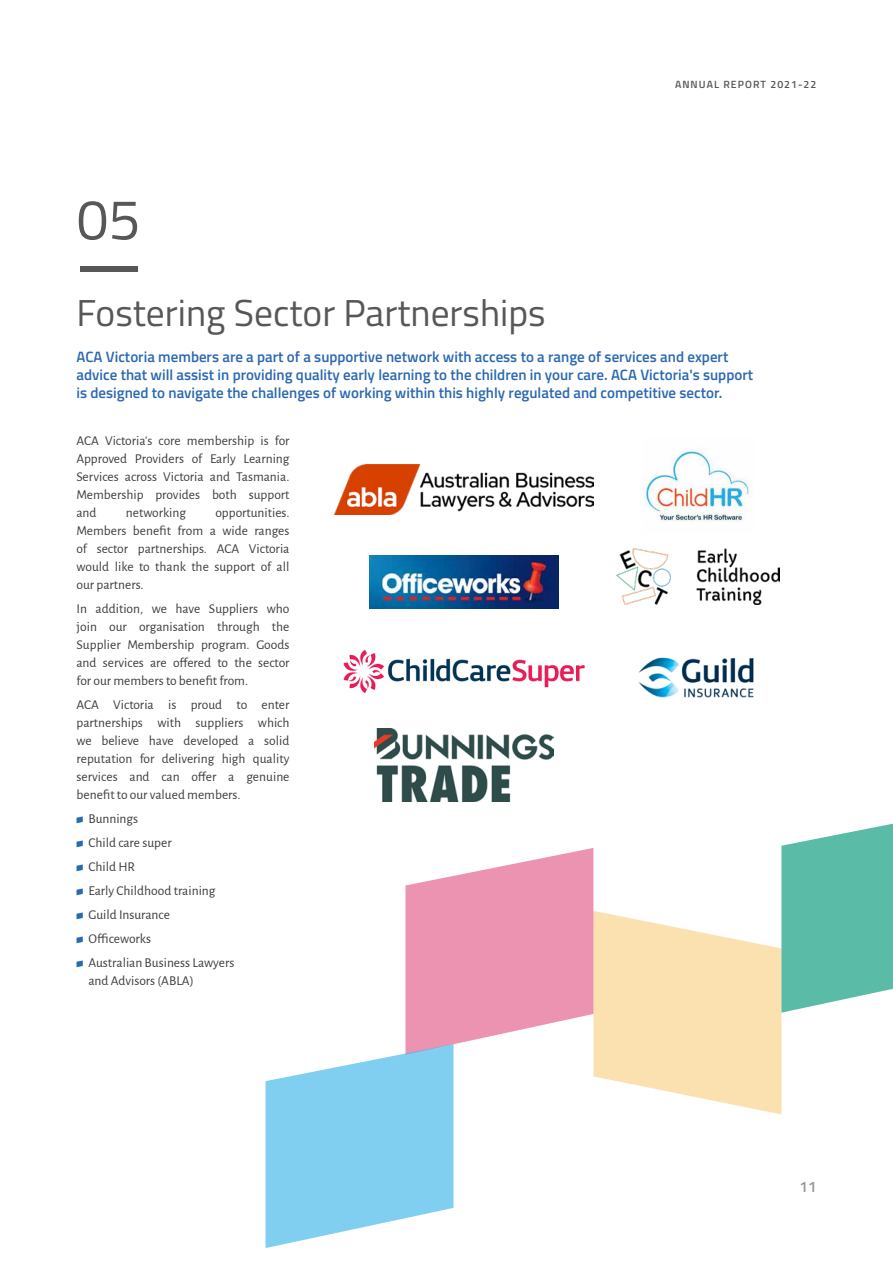
<style>
.page{position:relative;width:893px;height:1263px;background:#fff}
.page>*{position:absolute;margin:0;border:0;box-sizing:border-box;transform-origin:0 0}
.t1{font:57px "Titillium Web";color:#575756}
.t2{font:600 57px "Titillium Web";color:#575756}
.t3{font:37.5px "Titillium Web";color:#575756}
.t4{font:600 15px/18px "Titillium Web";color:#2b69b1}
.t5{font:600 15px "Titillium Web";color:#949699}
.t6{font:13.5px/18px "Alegreya Sans";color:#3c3c3b;text-align:justify}
.t7{font:600 10.5px "Titillium Web";letter-spacing:.1em;color:#575756}
</style>
<div class="page">
<svg style="left:77px;top:816px;width:6px;height:7px"></svg>
<svg style="left:77px;top:840px;width:6px;height:7px"></svg>
<svg style="left:77px;top:864px;width:6px;height:7px"></svg>
<svg style="left:77px;top:888px;width:6px;height:7px"></svg>
<svg style="left:77px;top:912px;width:6px;height:7px"></svg>
<svg style="left:77px;top:936px;width:6px;height:7px"></svg>
<svg style="left:77px;top:960px;width:6px;height:7px"></svg>
<img style="left:334px;top:465px;width:259px;height:49px">
<img style="left:642px;top:446px;width:109px;height:76px">
<img style="left:369px;top:555px;width:189px;height:54px">
<img style="left:616px;top:549px;width:163px;height:56px">
<img style="left:374px;top:728px;width:179px;height:73px">
<img style="left:343px;top:650px;width:242px;height:43px">
<img style="left:638px;top:657px;width:116px;height:41px">
<svg style="left:266px;top:823px;width:627px;height:425px"></svg>
<h1 class="t1" style="left:77px;top:178px;width:65px">05</h1>
<h1 class="t2" style="left:77px;top:222px;width:65px">—</h1>
<p class="t7" style="left:675px;top:77px;width:143px">ANNUAL REPORT 2021-22</p>
<h2 class="t3" style="left:77px;top:285px;width:471px">Fostering Sector Partnerships</h2>
<p class="t4" style="left:77px;top:347px;width:678px">ACA Victoria members are a part of a supportive network with access to a range of services and expert advice that will assist in providing quality early learning to the children in your care. ACA Victoria's support is designed to navigate the challenges of working within this highly regulated and competitive sector.</p>
<p class="t6" style="left:77px;top:431px;width:214px">ACA Victoria's core membership is for Approved Providers of Early Learning Services across Victoria and Tasmania.<br>Membership provides both support and</p>
<p class="t6" style="left:126px;top:503px;width:62px">networking</p>
<p class="t6" style="left:77px;top:503px;width:214px;text-indent:139px">opportunities.<br>Members benefit from a wide ranges of sector partnerships. ACA Victoria would like to thank the support of all our partners.</p>
<p class="t6" style="left:77px;top:599px;width:214px">In addition, we have Suppliers who join our organisation through the Supplier Membership program. Goods and services are offered to the sector for our members to benefit from.</p>
<p class="t6" style="left:77px;top:695px;width:214px">ACA Victoria is proud to enter partnerships with suppliers which we believe have developed a solid reputation for delivering high quality services and can offer a genuine benefit to our valued members.</p>
<p class="t6" style="left:89px;top:806px;width:147px;line-height:24px;text-align:left">Bunnings<br>Child care super<br>Child HR<br>Early Childhood training<br>Guild Insurance<br>Officeworks<br>Australian Business Lawyers</p>
<p class="t6" style="left:89px;top:971px;width:107px">and Advisors (ABLA)</p>
<p class="t5" style="left:800px;top:1175px;width:18px">11</p>
</div>
